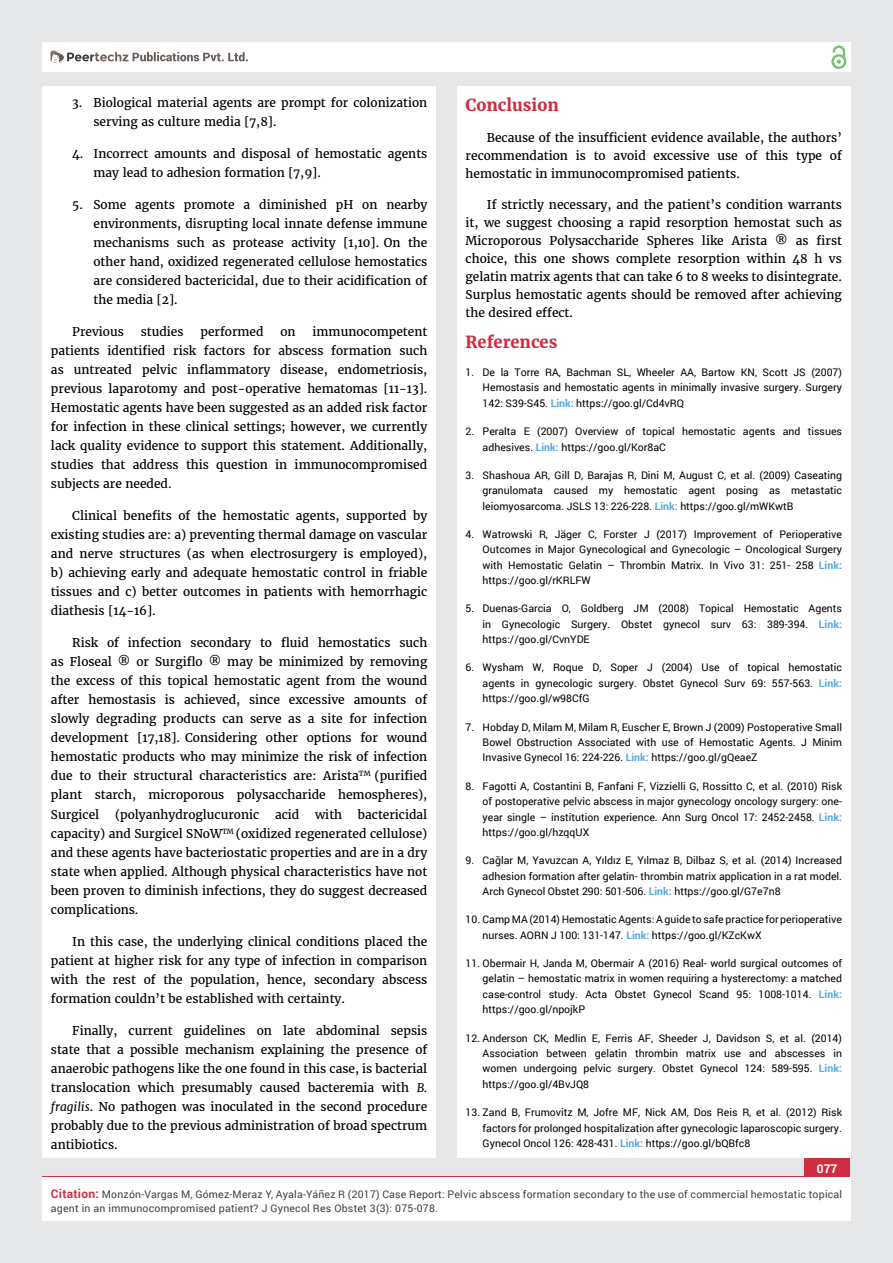
<style>
.page{position:relative;width:893px;height:1263px;background:#e6e7e8}
.page>*{position:absolute;margin:0;border:0;box-sizing:border-box;transform-origin:0 0}
.t1{font:700 16.5px "Merriweather";color:#cf2e41}
.t2{font:12px/19px "Merriweather";color:#000;text-align:justify}
.t3{font:700 12px "Roboto";color:#fff}
.t4{font:10.5px/15.5px "Roboto";color:#000;text-align:justify}
.t5{font:10.5px/13.5px "Roboto";letter-spacing:.02em;color:#414042}
.s1{font-style:italic}
.s2{font-weight:700;color:#56a8dd}
.s3{font-weight:700;font-size:12px;color:#cf2e41}
</style>
<div class="page">
<div style="left:42px;top:43px;width:808px;height:29px;background:#fff"></div>
<div style="left:831px;top:54px;width:15px;height:15px;border:2px solid #74c273;border-radius:50%"></div>
<svg style="left:831px;top:45px;width:15px;height:19px"></svg>
<div style="left:804px;top:1157px;width:46px;height:43px;background:#cf2e41"></div>
<svg style="left:49px;top:50px;width:199px;height:14px"></svg>
<div style="left:42px;top:1177px;width:809px;height:43px;background:#fff"></div>
<div style="left:42px;top:87px;width:394px;height:1071px;background:#fff"></div>
<div style="left:457px;top:87px;width:393px;height:1071px;background:#fff"></div>
<p class="t2" style="left:94px;top:93px;width:335px;text-indent:-21px">3. Biological material agents are prompt for colonization serving as culture media [7,8].</p>
<p class="t2" style="left:94px;top:144px;width:335px;text-indent:-21px">4. Incorrect amounts and disposal of hemostatic agents may lead to adhesion formation [7,9].</p>
<p class="t2" style="left:94px;top:195px;width:335px;text-indent:-21px">5. Some agents promote a diminished pH on nearby environments, disrupting local innate defense immune mechanisms such as protease activity [1,10]. On the other hand, oxidized regenerated cellulose hemostatics are considered bactericidal, due to their acidification of the media [2].</p>
<p class="t2" style="left:72px;top:322px;width:53px">Previous</p>
<p class="t2" style="left:141px;top:322px;width:44px">studies</p>
<p class="t2" style="left:200px;top:322px;width:65px">performed</p>
<p class="t2" style="left:280px;top:322px;width:17px">on</p>
<p class="t2" style="left:51px;top:322px;width:378px;text-indent:262px">immunocompetent patients identified risk factors for abscess formation such as untreated pelvic inflammatory disease, endometriosis, previous laparotomy and post-operative hematomas [11-13].<br>Hemostatic agents have been suggested as an added risk factor for infection in these clinical settings; however, we currently lack quality evidence to support this statement. Additionally, studies that address this question in immunocompromised subjects are needed.</p>
<p class="t2" style="left:51px;top:506px;width:378px;text-indent:21px">Clinical benefits of the hemostatic agents, supported by existing studies are: a) preventing thermal damage on vascular and nerve structures (as when electrosurgery is employed), b) achieving early and adequate hemostatic control in friable tissues and c) better outcomes in patients with hemorrhagic diathesis [14-16].</p>
<p class="t2" style="left:51px;top:633px;width:378px;text-indent:21px">Risk of infection secondary to fluid hemostatics such as Floseal ® or Surgiflo ® may be minimized by removing the excess of this topical hemostatic agent from the wound after hemostasis is achieved, since excessive amounts of slowly degrading products can serve as a site for infection development [17,18]. Considering other options for wound hemostatic products who may minimize the risk of infection due to their structural characteristics are: Arista<sup>TM</sup> (purified plant starch, microporous polysaccharide hemospheres), Surgicel</p>
<p class="t2" style="left:115px;top:805px;width:146px">(polyanhydroglucuronic</p>
<p class="t2" style="left:275px;top:805px;width:26px">acid</p>
<p class="t2" style="left:315px;top:805px;width:29px">with</p>
<p class="t2" style="left:51px;top:805px;width:378px;text-indent:307px">bactericidal capacity) and Surgicel SNoW<sup>TM</sup> (oxidized regenerated cellulose) and these agents have bacteriostatic properties and are in a dry state when applied. Although physical characteristics have not been proven to diminish infections, they do suggest decreased complications.</p>
<p class="t2" style="left:51px;top:932px;width:378px;text-indent:21px">In this case, the underlying clinical conditions placed the patient at higher risk for any type of infection in comparison with the rest of the population, hence, secondary abscess formation couldn’t be established with certainty.</p>
<p class="t2" style="left:51px;top:1021px;width:378px;text-indent:21px">Finally, current guidelines on late abdominal sepsis state that a possible mechanism explaining the presence of anaerobic pathogens like the one found in this case, is bacterial translocation which presumably caused bacteremia with <span class="s1">B. fragilis</span>. No pathogen was inoculated in the second procedure probably due to the previous administration of broad spectrum antibiotics.</p>
<h1 class="t1" style="left:466px;top:95px;width:95px">Conclusion</h1>
<p class="t2" style="left:466px;top:129px;width:378px;line-height:18px;text-indent:21px">Because of the insufficient evidence available, the authors’ recommendation is to avoid excessive use of this type of hemostatic in immunocompromised patients.</p>
<p class="t2" style="left:466px;top:196px;width:378px;line-height:18px;text-indent:21px">If strictly necessary, and the patient’s condition warrants it, we suggest choosing a rapid resorption hemostat such as Microporous Polysaccharide Spheres like Arista ® as first choice, this one shows complete resorption within 48 h vs gelatin matrix agents that can take 6 to 8 weeks to disintegrate.<br>Surplus hemostatic agents should be removed after achieving the desired effect.</p>
<h1 class="t1" style="left:466px;top:332px;width:93px">References</h1>
<p class="t4" style="left:483px;top:364px;width:361px;text-indent:-17px">1. De la Torre RA, Bachman SL, Wheeler AA, Bartow KN, Scott JS (2007)<br>Hemostasis and hemostatic agents in minimally invasive surgery. Surgery 142: S39-S45. <span class="s2">Link:</span> https://goo.gl/Cd4vRQ</p>
<p class="t4" style="left:483px;top:423px;width:361px;text-indent:-17px">2. Peralta E (2007) Overview of topical hemostatic agents and tissues adhesives. <span class="s2">Link:</span> https://goo.gl/Kor8aC</p>
<p class="t4" style="left:483px;top:467px;width:361px;text-indent:-17px">3. Shashoua AR, Gill D, Barajas R, Dini M, August C, et al. (2009) Caseating granulomata caused my hemostatic agent posing as metastatic leiomyosarcoma. JSLS 13: 226-228. <span class="s2">Link:</span> https://goo.gl/mWKwtB</p>
<p class="t4" style="left:483px;top:526px;width:361px;text-indent:-17px">4. Watrowski R, Jäger C, Forster J (2017) Improvement of Perioperative Outcomes in Major Gynecological and Gynecologic – Oncological Surgery with Hemostatic Gelatin – Thrombin Matrix. In Vivo 31: 251- 258 <span class="s2">Link: </span>https://goo.gl/rKRLFW</p>
<p class="t4" style="left:483px;top:601px;width:361px;text-indent:-17px">5. Duenas-Garcia O, Goldberg JM (2008) Topical Hemostatic Agents in Gynecologic Surgery. Obstet gynecol surv 63: 389-394. <span class="s2">Link: </span>https://goo.gl/CvnYDE</p>
<p class="t4" style="left:483px;top:660px;width:361px;text-indent:-17px">6. Wysham W, Roque D, Soper J (2004) Use of topical hemostatic agents in gynecologic surgery. Obstet Gynecol Surv 69: 557-563. <span class="s2">Link: </span>https://goo.gl/w98CfG</p>
<p class="t4" style="left:483px;top:719px;width:361px;text-indent:-17px">7. Hobday D, Milam M, Milam R, Euscher E, Brown J (2009) Postoperative Small Bowel Obstruction Associated with use of Hemostatic Agents. J Minim Invasive Gynecol 16: 224-226. <span class="s2">Link:</span> https://goo.gl/gQeaeZ</p>
<p class="t4" style="left:483px;top:778px;width:361px;text-indent:-17px">8. Fagotti A, Costantini B, Fanfani F, Vizzielli G, Rossitto C, et al. (2010) Risk of postoperative pelvic abscess in major gynecology oncology surgery: one&shy;year single – institution experience. Ann Surg Oncol 17: 2452-2458. <span class="s2">Link: </span>https://goo.gl/hzqqUX</p>
<p class="t4" style="left:483px;top:852px;width:361px;text-indent:-17px">9. Cağlar M, Yavuzcan A, Yıldız E, Yılmaz B, Dilbaz S, et al. (2014) Increased adhesion formation after gelatin- thrombin matrix application in a rat model.<br>Arch Gynecol Obstet 290: 501-506. <span class="s2">Link:</span> https://goo.gl/G7e7n8</p>
<p class="t4" style="left:483px;top:912px;width:361px;text-indent:-17px">10. Camp MA (2014) Hemostatic Agents: A guide to safe practice for perioperative nurses. AORN J 100: 131-147. <span class="s2">Link:</span> https://goo.gl/KZcKwX</p>
<p class="t4" style="left:483px;top:955px;width:361px;text-indent:-17px">11. Obermair H, Janda M, Obermair A (2016) Real- world surgical outcomes of gelatin – hemostatic matrix in women requiring a hysterectomy: a matched case-control study. Acta Obstet Gynecol Scand 95: 1008-1014. <span class="s2">Link: </span>https://goo.gl/npojkP</p>
<p class="t4" style="left:483px;top:1030px;width:361px;text-indent:-17px">12. Anderson CK, Medlin E, Ferris AF, Sheeder J, Davidson S, et al. (2014)<br>Association between gelatin thrombin matrix use and abscesses in women undergoing pelvic surgery. Obstet Gynecol 124: 589-595. <span class="s2">Link: </span>https://goo.gl/4BvJQ8</p>
<p class="t4" style="left:483px;top:1104px;width:361px;text-indent:-17px">13. Zand B, Frumovitz M, Jofre MF, Nick AM, Dos Reis R, et al. (2012) Risk factors for prolonged hospitalization after gynecologic laparoscopic surgery.<br>Gynecol Oncol 126: 428-431. <span class="s2">Link:</span> https://goo.gl/bQBfc8</p>
<p class="t3" style="left:817px;top:1161px;width:22px">077</p>
<p class="t5" style="left:51px;top:1188px;width:793px"><span class="s3">Citation:</span> Monzón-Vargas M, Gómez-Meraz Y, Ayala-Yáñez R (2017) Case Report: Pelvic abscess formation secondary to the use of commercial hemostatic topical agent in an immunocompromised patient? J Gynecol Res Obstet 3(3): 075-078.</p>
</div>
